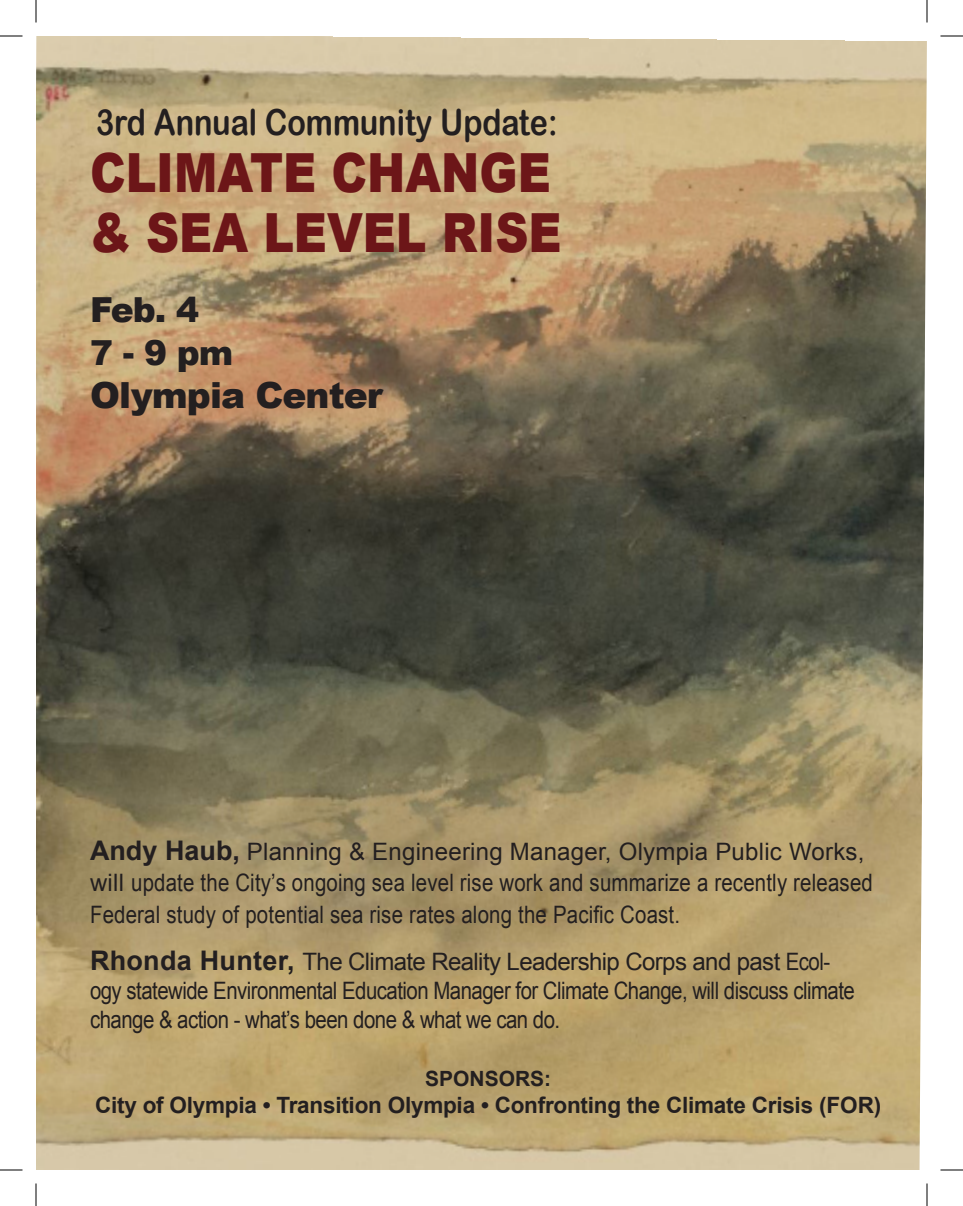
<style>
.page{position:relative;width:963px;height:1206px;background:#fff}
.page>*{position:absolute;margin:0;border:0;box-sizing:border-box;transform-origin:0 0}
.t1{font:900 54px "Arial";color:#6c1618;scale:.85 1}
.t2{font:36px "Arial Rounded MT Bold";color:#231f20;scale:.85 1}
.t3{font:900 36px "Arial";letter-spacing:-.025em;color:#231f20}
.t4{font:900 34.5px "Arial";color:#231f20}
.t5{font:24px/31.5px "Arial";letter-spacing:.01em;color:#231f20}
.t6{font:24px/28.8px "Arial";letter-spacing:-.025em;color:#231f20}
.t7{font:700 22.5px "Arial";letter-spacing:-.01em;color:#231f20}
.t8{font:700 21px "Arial";color:#231f20}
.s1{font-weight:700;font-size:27px}
</style>
<div class="page">
<img style="left:36px;top:36px;width:891px;height:1134px">
<svg style="left:0;top:36px;width:22px;height:1px"></svg>
<svg style="left:940px;top:36px;width:23px;height:1px"></svg>
<svg style="left:0;top:1170px;width:22px;height:1px"></svg>
<svg style="left:940px;top:1170px;width:23px;height:1px"></svg>
<svg style="left:36px;top:0;width:1px;height:22px"></svg>
<svg style="left:36px;top:1184px;width:1px;height:22px"></svg>
<svg style="left:927px;top:0;width:1px;height:22px"></svg>
<svg style="left:927px;top:1184px;width:1px;height:22px"></svg>
<p class="t2" style="left:96px;top:101px;width:544px">3rd Annual Community Update:</p>
<p class="t1" style="left:90px;top:134px;width:544px">CLIMATE CHANGE</p>
<p class="t1" style="left:90px;top:194px;width:556px">&amp; SEA LEVEL RISE</p>
<p class="t4" style="left:90px;top:284px;width:111px">Feb. 4</p>
<p class="t4" style="left:90px;top:328px;width:145px">7 - 9 pm</p>
<p class="t3" style="left:90px;top:369px;width:294px">Olympia Center</p>
<p class="t5" style="left:90px;top:836px;width:784px"><span class="s1">Andy Haub,</span> Planning &amp; Engineering Manager, Olympia Public Works, will update the City’s ongoing sea level rise work and summarize a recently released<br>Federal study of potential sea rise rates along the Pacific Coast.</p>
<p class="t6" style="left:90px;top:947px;width:767px"><span class="s1">Rhonda Hunter,</span> The Climate Reality Leadership Corps and past Ecol&shy;ogy statewide Environmental Education Manager for Climate Change, will discuss climate change &amp; action - what’s been done &amp; what we can do.</p>
<p class="t8" style="left:425px;top:1065px;width:128px">spoNsors:</p>
<p class="t7" style="left:95px;top:1091px;width:788px">City of Olympia • Transition Olympia • Confronting the Climate Crisis (FOR)</p>
</div>
